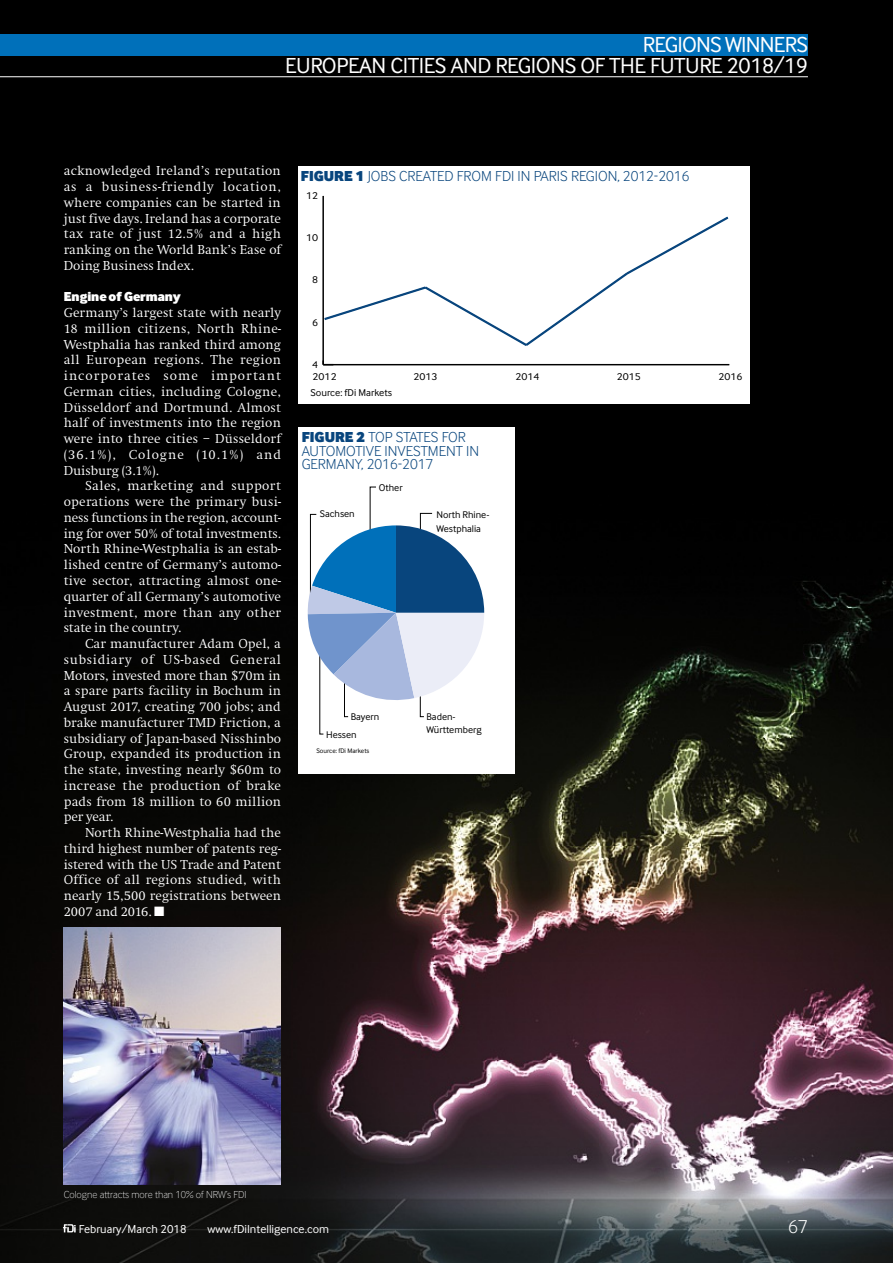
<style>
.page{position:relative;width:893px;height:1263px;background:#fff}
.page>*{position:absolute;margin:0;border:0;box-sizing:border-box;transform-origin:0 0}
.t1{font:22.5px/21px "Inter Face Corp";letter-spacing:-.02em;color:#fff;text-align:right}
.t2{font:300 19.5px "Inter Face Corp";color:#fff}
.t3{font:300 15px/13.5px "Inter Face Corp";color:#08457d}
.t4{font:300 13.5px/15.8px "Swift EF";letter-spacing:.005em;color:#fff;text-align:justify}
.t5{font:900 13.5px "Inter Face Corp";color:#fff}
.t6{font:12px "Inter Face Corp";color:#fff}
.t7{font:100 10.5px "Inter Face Corp";color:#fff}
.t8{font:10.2px "Inter Face Corp";color:#000;scale:1.09 1}
.t9{font:10.2px "Inter Face Corp";color:#000}
.t10{font:10.05px/13.4px "Inter Face Corp";color:#000}
.t11{font:6.75px "Inter Face Corp";color:#000}
.s1{font-weight:900}
</style>
<div class="page">
<div style="left:0;top:0;width:89px;height:95px;background:#000"></div>
<div style="left:89px;top:0;width:102px;height:95px;background:#000"></div>
<div style="left:191px;top:0;width:102px;height:95px;background:#000"></div>
<div style="left:293px;top:0;width:103px;height:95px;background:#000"></div>
<div style="left:395px;top:0;width:103px;height:95px;background:#000"></div>
<div style="left:497px;top:0;width:103px;height:95px;background:#000"></div>
<div style="left:599px;top:0;width:103px;height:95px;background:#000"></div>
<div style="left:701px;top:0;width:103px;height:95px;background:#000"></div>
<div style="left:804px;top:0;width:89px;height:95px;background:#000"></div>
<div style="left:0;top:94px;width:89px;height:108px;background:#000"></div>
<div style="left:89px;top:94px;width:102px;height:108px;background:#000"></div>
<div style="left:191px;top:94px;width:102px;height:108px;background:#000"></div>
<div style="left:293px;top:94px;width:103px;height:108px;background:#000"></div>
<div style="left:395px;top:94px;width:103px;height:108px;background:#000"></div>
<div style="left:497px;top:94px;width:103px;height:108px;background:#000"></div>
<div style="left:599px;top:94px;width:103px;height:108px;background:#000"></div>
<div style="left:701px;top:94px;width:103px;height:108px;background:#000"></div>
<div style="left:804px;top:94px;width:89px;height:108px;background:#000"></div>
<div style="left:0;top:202px;width:89px;height:107px;background:#000"></div>
<div style="left:89px;top:202px;width:102px;height:107px;background:#000"></div>
<div style="left:191px;top:202px;width:102px;height:107px;background:#000"></div>
<div style="left:293px;top:202px;width:103px;height:107px;background:#000"></div>
<div style="left:701px;top:202px;width:103px;height:107px;background:#000"></div>
<div style="left:804px;top:202px;width:89px;height:107px;background:#000"></div>
<div style="left:0;top:309px;width:89px;height:108px;background:#000"></div>
<div style="left:89px;top:309px;width:102px;height:108px;background:#000"></div>
<div style="left:191px;top:309px;width:102px;height:108px;background:#000"></div>
<div style="left:293px;top:309px;width:103px;height:108px;background:#000"></div>
<div style="left:395px;top:309px;width:103px;height:108px;background:#000"></div>
<div style="left:497px;top:309px;width:103px;height:108px;background:#000"></div>
<div style="left:599px;top:309px;width:103px;height:108px;background:#000"></div>
<div style="left:701px;top:309px;width:103px;height:108px;background:#000"></div>
<div style="left:804px;top:309px;width:89px;height:108px;background:#000"></div>
<img style="left:0;top:417px;width:893px;height:846px">
<hr style="left:0;top:76px;width:808px;height:1px;background:#fff">
<div style="left:0;top:34px;width:808px;height:21px;background:#0070ba"></div>
<svg style="left:63px;top:1224px;width:13px;height:8px"></svg>
<div style="left:298px;top:166px;width:451px;height:238px;background:#fff"></div>
<hr style="left:323px;top:364px;width:406px;height:1px;background:#000">
<hr style="left:322px;top:196px;width:2px;height:169px;background:#000">
<svg style="left:322px;top:360px;width:11px;height:5px"></svg>
<svg style="left:322px;top:215px;width:407px;height:133px"></svg>
<div style="left:298px;top:427px;width:216px;height:347px;background:#fff"></div>
<svg style="left:308px;top:486px;width:176px;height:249px"></svg>
<img style="left:64px;top:928px;width:217px;height:257px">
<h1 class="t1" style="left:285px;top:34px;width:524px">REGIONS WINNERS<br>EUROPEAN CITIES AND REGIONS OF THE FUTURE 2018/19</h1>
<p class="t4" style="left:64px;top:163px;width:219px">acknowledged Ireland’s reputation as a business-friendly location, where companies can be started in just five days. Ireland has a corporate tax rate of just 12.5% and a high ranking on the World Bank’s Ease of Doing Business Index.</p>
<p class="t5" style="left:64px;top:288px;width:118px">Engine of Germany</p>
<p class="t4" style="left:64px;top:305px;width:219px">Germany’s largest state with nearly 18 million citizens, North Rhine-Westphalia has ranked third among all European regions. The region incorporates some important German cities, including Cologne, Düsseldorf and Dortmund. Almost half of investments into the region were into three cities – Düsseldorf (36.1%), Cologne (10.1%) and Duisburg (3.1%).</p>
<p class="t4" style="left:64px;top:478px;width:219px;text-indent:21px">Sales, marketing and support operations were the primary busi&shy;ness functions in the region, account&shy;ing for over 50% of total investments.<br>North Rhine-Westphalia is an estab&shy;lished centre of Germany’s automo&shy;tive sector, attracting almost one&shy;quarter of all Germany’s automotive investment, more than any other state in the country.</p>
<p class="t4" style="left:64px;top:636px;width:219px;text-indent:21px">Car manufacturer Adam Opel, a subsidiary of US-based General Motors, invested more than $70m in a spare parts facility in Bochum in August 2017, creating 700 jobs; and brake manufacturer TMD Friction, a subsidiary of Japan-based Nisshinbo Group, expanded its production in the state, investing nearly $60m to increase the production of brake pads from 18 million to 60 million per year.</p>
<p class="t4" style="left:64px;top:825px;width:219px;text-indent:21px">North Rhine-Westphalia had the third highest number of patents reg&shy;istered with the US Trade and Patent Office of all regions studied, with nearly 15,500 registrations between 2007 and 2016. ■</p>
<p class="t3" style="left:301px;top:169px;width:390px"><span class="s1">FIGURE 1</span> JOBS CREATED FROM FDI IN PARIS REGION, 2012-2016</p>
<p class="t8" style="left:306px;top:190px;width:13px">12</p>
<p class="t8" style="left:306px;top:232px;width:13px">10</p>
<p class="t8" style="left:312px;top:274px;width:7px">8</p>
<p class="t8" style="left:312px;top:316px;width:7px">6</p>
<p class="t8" style="left:312px;top:358px;width:7px">4</p>
<p class="t8" style="left:313px;top:371px;width:24px">2012</p>
<p class="t8" style="left:413px;top:371px;width:24px">2013</p>
<p class="t8" style="left:515px;top:371px;width:24px">2014</p>
<p class="t8" style="left:617px;top:371px;width:24px">2015</p>
<p class="t8" style="left:719px;top:371px;width:24px">2016</p>
<p class="t9" style="left:310px;top:386px;width:83px">Source: fDi Markets</p>
<p class="t3" style="left:302px;top:430px;width:179px"><span class="s1">FIGURE 2</span> TOP STATES FOR<br>AUTOMOTIVE INVESTMENT IN<br>GERMANY, 2016-2017</p>
<p class="t10" style="left:320px;top:507px;width:36px">Sachsen</p>
<p class="t9" style="left:379px;top:482px;width:25px">Other</p>
<p class="t10" style="left:436px;top:508px;width:55px">North Rhine-<br>Westphalia</p>
<p class="t10" style="left:326px;top:708px;width:55px;line-height:17.4px;text-indent:25px">Bayern<br>Hessen</p>
<p class="t11" style="left:316px;top:747px;width:54px">Source: fDi Markets</p>
<p class="t10" style="left:427px;top:710px;width:57px">Baden-<br>Württemberg</p>
<p class="t7" style="left:64px;top:1188px;width:184px">Cologne attracts more than 10% of NRW’s FDI</p>
<p class="t6" style="left:79px;top:1222px;width:109px">February/March 2018</p>
<p class="t6" style="left:208px;top:1222px;width:123px">www.fDiIntelligence.com</p>
<h2 class="t2" style="left:788px;top:1215px;width:21px">67</h2>
</div>
